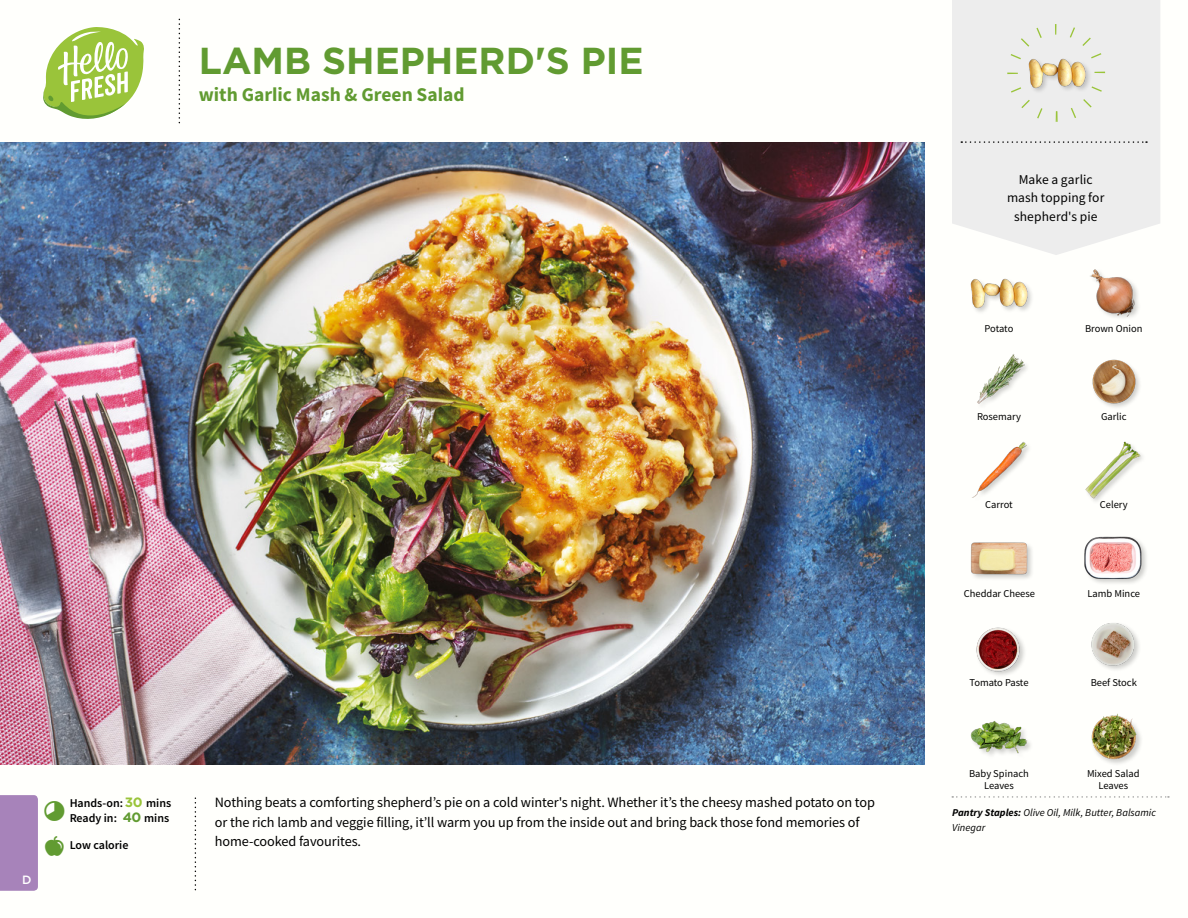
<style>
.page{position:relative;width:1188px;height:918px;background:#fff}
.page>*{position:absolute;margin:0;border:0;box-sizing:border-box;transform-origin:0 0}
.t1{font:700 37.5px "Gotham";color:#619b31}
.t2{font:700 19.5px "Source Sans Pro";color:#619b31}
.t3{font:14.25px/19.5px "Source Sans Pro";letter-spacing:-.005em;color:#000}
.t4{font:13.5px/18.9px "Source Sans Pro";letter-spacing:.005em;color:#000;text-align:center}
.t5{font:600 12px/15px "Source Sans Pro";color:#000}
.t6{font:500 12px "Gotham";color:#fff}
.t7{font:10.5px/12px "Source Sans Pro";color:#000;text-align:center}
.t8{font:italic 10.5px/15px "Source Sans Pro";color:#000}
.s1{font-family:"Gotham";font-weight:700;font-size:13.5px;color:#9ac43a}
.s2{font-family:"Gotham";font-weight:700;font-size:13.5px;color:#619b31}
.s3{font-weight:700}
</style>
<div class="page">
<svg style="left:43px;top:27px;width:101px;height:92px"></svg>
<div style="left:0;top:795px;width:38px;height:96px;background:#a783ba"></div>
<svg style="left:952px;top:0;width:208px;height:255px;fill:#ededed"></svg>
<svg style="left:961px;top:141px;width:186px;height:2px"></svg>
<div style="left:1007px;top:24px;width:98px;height:98px;border:11px dashed #9ac43a;border-radius:50%"></div>
<img style="left:0;top:142px;width:925px;height:623px">
<svg style="left:952px;top:796px;width:217px;height:2px"></svg>
<img style="left:1091px;top:623px;width:49px;height:47px">
<div style="left:970px;top:542px;width:65px;height:40px;background:#000;opacity:.2"></div>
<img style="left:971px;top:542px;width:57px;height:40px">
<div style="left:1084px;top:535px;width:65px;height:51px;background:#000;opacity:.2"></div>
<img style="left:1085px;top:535px;width:57px;height:51px">
<img style="left:1085px;top:441px;width:58px;height:57px">
<img style="left:976px;top:627px;width:49px;height:49px">
<img style="left:1092px;top:359px;width:48px;height:49px">
<img style="left:972px;top:441px;width:56px;height:57px">
<img style="left:977px;top:354px;width:50px;height:52px">
<img style="left:1090px;top:269px;width:49px;height:50px">
<div style="left:970px;top:278px;width:64px;height:37px;background:#000;opacity:.2"></div>
<img style="left:970px;top:278px;width:58px;height:37px">
<div style="left:970px;top:720px;width:64px;height:40px;background:#000;opacity:.2"></div>
<img style="left:971px;top:720px;width:57px;height:40px">
<img style="left:1091px;top:713px;width:51px;height:52px">
<div style="left:1028px;top:58px;width:64px;height:37px;background:#000;opacity:.2"></div>
<img style="left:1028px;top:44px;width:58px;height:57px">
<h1 class="t1" style="left:199px;top:36px;width:446px">LAMB SHEPHERD'S PIE</h1>
<h2 class="t2" style="left:199px;top:82px;width:267px">with Garlic Mash &amp; Green Salad</h2>
<p class="t6" style="left:22px;top:872px;width:11px">D</p>
<p class="t5" style="left:70px;top:796px;width:103px">Hands-on: <span class="s1">30</span> mins<br>Ready in: <span class="s2">40</span> mins</p>
<p class="t3" style="left:215px;top:793px;width:662px">Nothing beats a comforting shepherd’s pie on a cold winter's night. Whether it’s the cheesy mashed potato on top or the rich lamb and veggie filling, it’ll warm you up from the inside out and bring back those fond memories of home-cooked favourites.</p>
<p class="t5" style="left:70px;top:837px;width:60px">Low calorie</p>
<p class="t4" style="left:1007px;top:170px;width:99px">Make a garlic mash topping for shepherd's pie</p>
<p class="t7" style="left:985px;top:322px;width:30px">Potato</p>
<p class="t7" style="left:1085px;top:322px;width:59px">Brown Onion</p>
<p class="t7" style="left:977px;top:411px;width:45px">Rosemary</p>
<p class="t7" style="left:1101px;top:411px;width:27px">Garlic</p>
<p class="t7" style="left:985px;top:499px;width:29px">Carrot</p>
<p class="t7" style="left:1100px;top:499px;width:29px">Celery</p>
<p class="t7" style="left:964px;top:587px;width:73px">Cheddar Cheese</p>
<p class="t7" style="left:1087px;top:587px;width:54px">Lamb Mince</p>
<p class="t7" style="left:969px;top:677px;width:61px">Tomato Paste</p>
<p class="t7" style="left:1091px;top:677px;width:48px">Beef Stock</p>
<p class="t7" style="left:969px;top:767px;width:61px">Baby Spinach<br>Leaves</p>
<p class="t7" style="left:1087px;top:767px;width:54px">Mixed Salad<br>Leaves</p>
<p class="t8" style="left:952px;top:805px;width:205px"><span class="s3">Pantry Staples:</span> Olive Oil, Milk, Butter, Balsamic<br>Vinegar</p>
</div>
